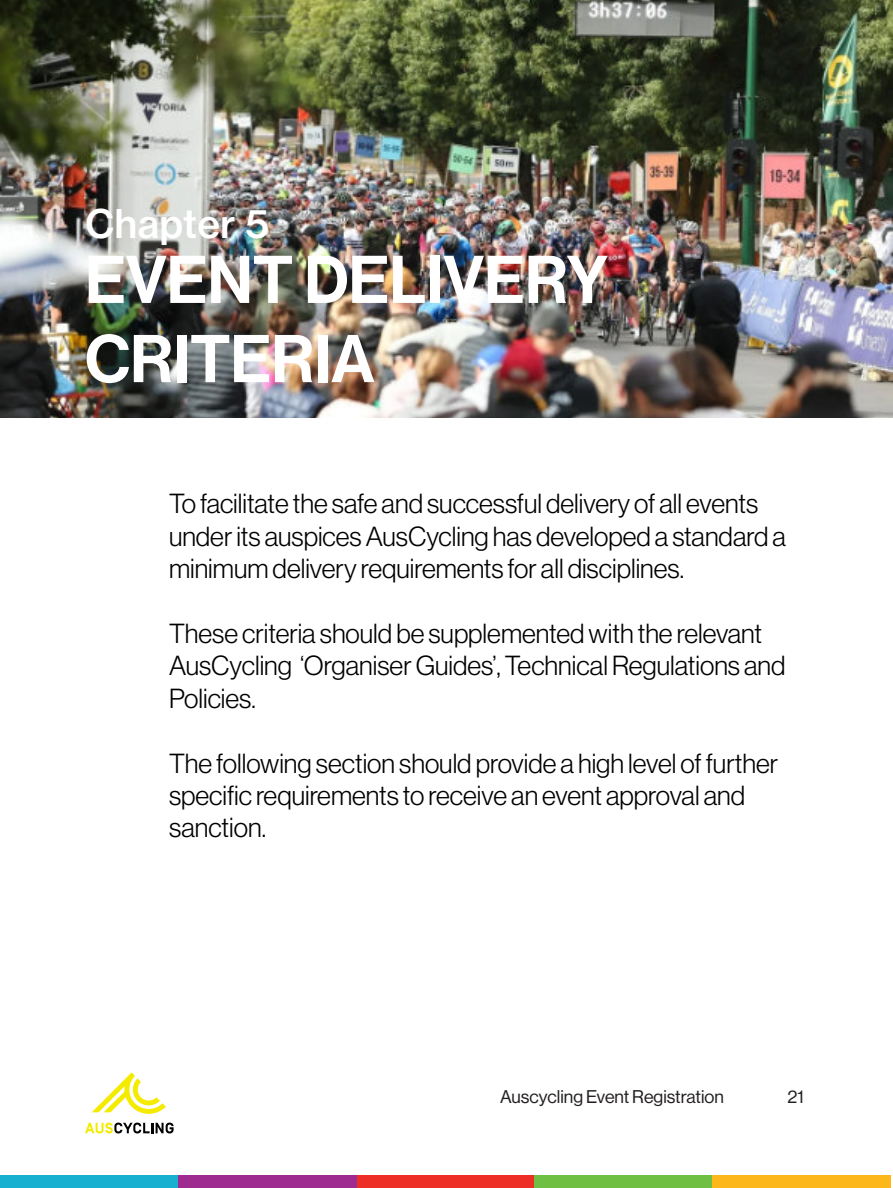
<style>
.page{position:relative;width:893px;height:1188px;background:#fff}
.page>*{position:absolute;margin:0;border:0;box-sizing:border-box;transform-origin:0 0}
.t1{font:66px/79.2px "N Haas Grotesk DS Pro 65 Md";color:#fff}
.t2{font:39px "N Haas Grotesk TX Pro 65 Md";color:#fff}
.t3{font:27px/32.4px "N Haas Grotesk DS Pro 45 Lt";color:#000}
.t4{font:18px "N Haas Grotesk DS Pro 55 Rg";color:#231f20}
</style>
<div class="page">
<svg style="left:92px;top:1072px;width:74px;height:42px"></svg>
<svg style="left:85px;top:1123px;width:89px;height:10px"></svg>
<div style="left:0;top:1175px;width:178px;height:13px;background:#17b0d1"></div>
<div style="left:356px;top:1175px;width:179px;height:13px;background:#ed2e26"></div>
<div style="left:178px;top:1175px;width:178px;height:13px;background:#9e2b8f"></div>
<div style="left:535px;top:1175px;width:178px;height:13px;background:#6ebf42"></div>
<div style="left:713px;top:1175px;width:178px;height:13px;background:#fcb81a"></div>
<img style="left:0;top:0;width:893px;height:418px">
<h2 class="t2" style="left:85px;top:208px;width:186px">Chapter 5</h2>
<h1 class="t1" style="left:85px;top:245px;width:524px">EVENT DELIVERY<br>CRITERIA</h1>
<p class="t3" style="left:169px;top:490px;width:618px">To facilitate the safe and successful delivery of all events under its auspices AusCycling has developed a standard a minimum delivery requirements for all disciplines.</p>
<p class="t3" style="left:169px;top:620px;width:618px">These criteria should be supplemented with the relevant<br>AusCycling ‘Organiser Guides’, Technical Regulations and<br>Policies.</p>
<p class="t3" style="left:169px;top:749px;width:611px">The following section should provide a high level of further specific requirements to receive an event approval and sanction.</p>
<p class="t4" style="left:500px;top:1089px;width:225px">Auscycling Event Registration</p>
<p class="t4" style="left:787px;top:1089px;width:18px">21</p>
</div>
